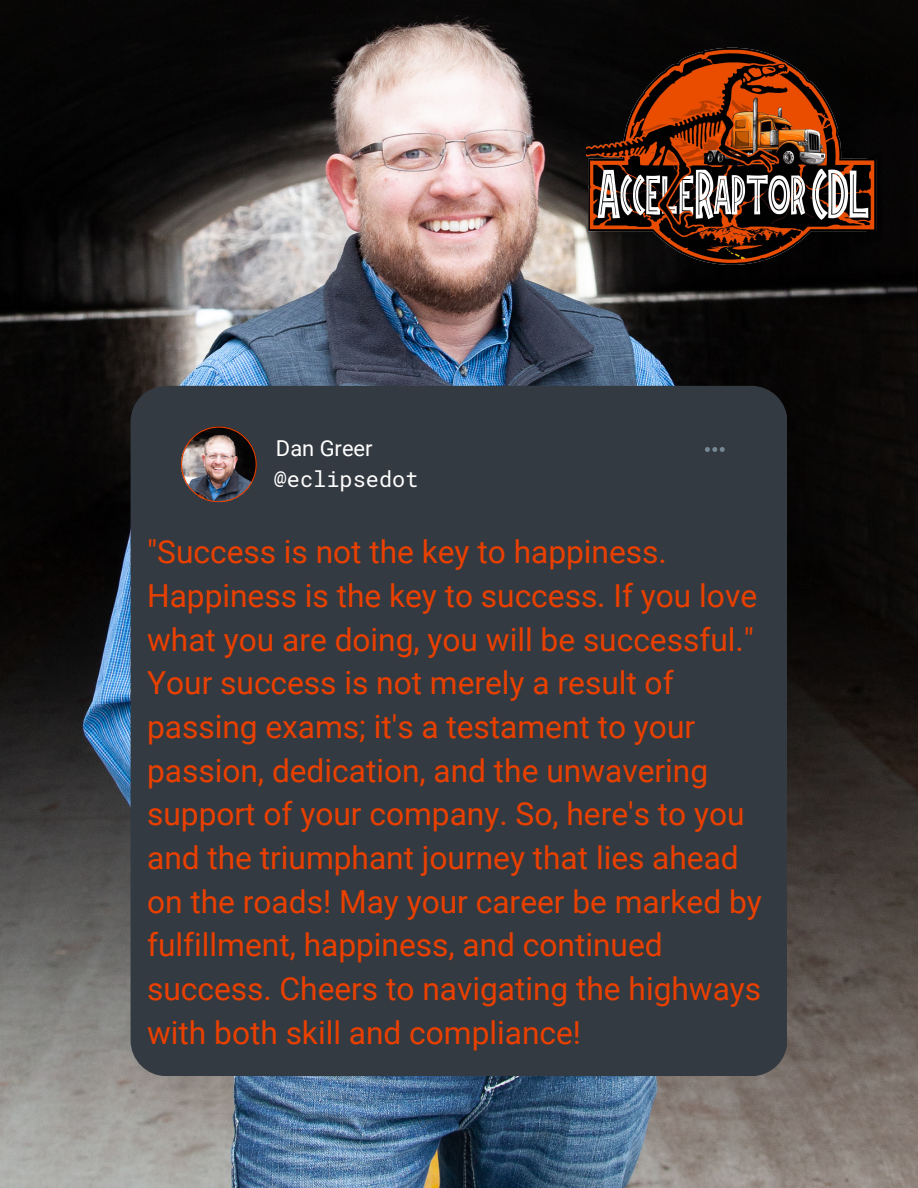
<style>
.page{position:relative;width:918px;height:1188px;background:#fff}
.page>*{position:absolute;margin:0;border:0;box-sizing:border-box;transform-origin:0 0}
.t1{font:31.65px/43.7px "Roboto";color:#e94000}
.t2{font:21.9px "Roboto Mono";color:#fff}
.t3{font:21.9px "Roboto";color:#fff}
</style>
<div class="page">
<img style="left:0;top:0;width:918px;height:1188px">
<div style="left:131px;top:386px;width:656px;height:690px;background:#343a41;border-radius:36px"></div>
<img style="left:181px;top:427px;width:75px;height:75px">
<svg style="left:705px;top:447px;width:20px;height:5px"></svg>
<img style="left:586px;top:36px;width:308px;height:233px">
<p class="t3" style="left:276px;top:436px;width:98px">Dan Greer</p>
<p class="t2" style="left:274px;top:464px;width:146px">@eclipsedot</p>
<p class="t1" style="left:147px;top:531px;width:616px">"Success is not the key to happiness.<br>Happiness is the key to success. If you love what you are doing, you will be successful." Your success is not merely a result of passing exams; it's a testament to your passion, dedication, and the unwavering support of your company. So, here's to you and the triumphant journey that lies ahead on the roads! May your career be marked by fulfillment, happiness, and continued success. Cheers to navigating the highways with both skill and compliance!</p>
</div>
